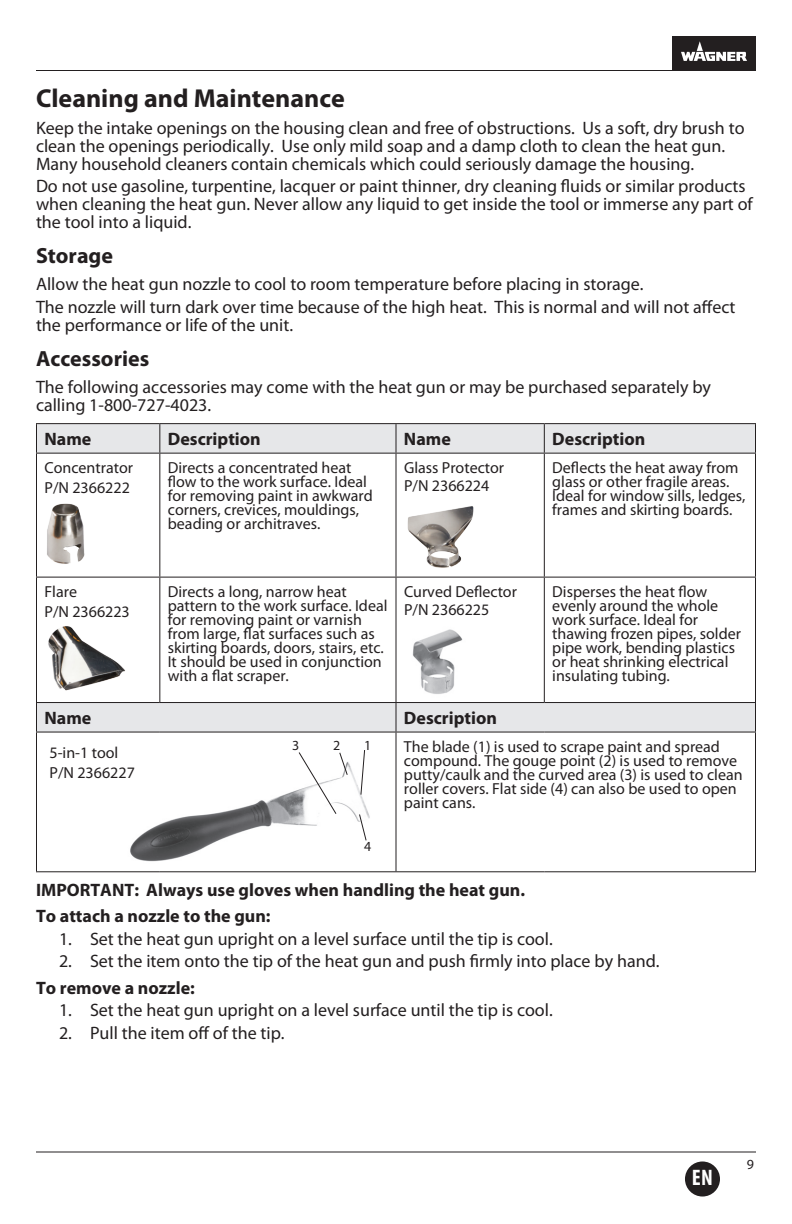
<style>
.page{position:relative;width:792px;height:1224px;background:#fff}
.page>*{position:absolute;margin:0;border:0;box-sizing:border-box;transform-origin:0 0}
.t1{font:700 26px "Myriad Pro";color:#231f20}
.t2{font:700 condensed 22.4px "Myriad Pro";color:#fff}
.t3{font:700 22px "Myriad Pro";color:#231f20}
.t4{font:18px/18px "Myriad Pro";color:#231f20}
.t5{font:700 18px/26.6px "Myriad Pro";color:#231f20}
.t6{font:16px/14px "Myriad Pro";color:#231f20}
.t7{font:14px "Myriad Pro";color:#231f20}
</style>
<div class="page">
<div style="left:672px;top:36px;width:84px;height:34px;background:#231f20"></div>
<svg style="left:681px;top:41px;width:66px;height:20px"></svg>
<hr style="left:36px;top:70px;width:720px;height:1px;background:#231f20">
<hr style="left:36px;top:1152px;width:720px;height:1px;background:#231f20">
<div style="left:685px;top:1161px;width:35px;height:36px;background:#231f20;border-radius:50%"></div>
<svg style="left:37px;top:424px;width:718px;height:308px"></svg>
<hr style="left:36px;top:423px;width:124px;height:1px;background:#231f20">
<svg style="left:36px;top:424px;width:1px;height:29px"></svg>
<hr style="left:396px;top:423px;width:148px;height:1px;background:#231f20">
<svg style="left:396px;top:424px;width:1px;height:29px"></svg>
<hr style="left:36px;top:453px;width:124px;height:1px;background:#231f20">
<hr style="left:396px;top:453px;width:148px;height:1px;background:#231f20">
<hr style="left:36px;top:702px;width:124px;height:1px;background:#231f20">
<svg style="left:36px;top:703px;width:1px;height:29px"></svg>
<hr style="left:160px;top:702px;width:236px;height:1px;background:#231f20">
<hr style="left:396px;top:702px;width:148px;height:1px;background:#231f20">
<svg style="left:396px;top:703px;width:1px;height:29px"></svg>
<hr style="left:544px;top:702px;width:212px;height:1px;background:#231f20">
<hr style="left:36px;top:732px;width:124px;height:1px;background:#231f20">
<hr style="left:160px;top:732px;width:236px;height:1px;background:#231f20">
<hr style="left:396px;top:732px;width:148px;height:1px;background:#231f20">
<hr style="left:544px;top:732px;width:212px;height:1px;background:#231f20">
<hr style="left:160px;top:423px;width:236px;height:1px;background:#231f20">
<svg style="left:159px;top:424px;width:1px;height:29px"></svg>
<hr style="left:544px;top:423px;width:212px;height:1px;background:#231f20">
<svg style="left:544px;top:424px;width:1px;height:29px"></svg>
<svg style="left:755px;top:424px;width:1px;height:29px"></svg>
<hr style="left:160px;top:453px;width:236px;height:1px;background:#231f20">
<hr style="left:544px;top:453px;width:212px;height:1px;background:#231f20">
<svg style="left:755px;top:703px;width:1px;height:29px"></svg>
<hr style="left:36px;top:454px;width:1px;height:123px;background:#231f20">
<hr style="left:159px;top:454px;width:1px;height:123px;background:#231f20">
<hr style="left:396px;top:454px;width:1px;height:123px;background:#231f20">
<hr style="left:544px;top:454px;width:1px;height:123px;background:#231f20">
<hr style="left:755px;top:454px;width:1px;height:123px;background:#231f20">
<hr style="left:36px;top:577px;width:124px;height:1px;background:#231f20">
<hr style="left:36px;top:578px;width:1px;height:124px;background:#231f20">
<hr style="left:160px;top:577px;width:236px;height:1px;background:#231f20">
<hr style="left:159px;top:578px;width:1px;height:124px;background:#231f20">
<hr style="left:396px;top:577px;width:148px;height:1px;background:#231f20">
<hr style="left:396px;top:578px;width:1px;height:124px;background:#231f20">
<hr style="left:544px;top:577px;width:212px;height:1px;background:#231f20">
<hr style="left:544px;top:578px;width:1px;height:124px;background:#231f20">
<hr style="left:755px;top:578px;width:1px;height:124px;background:#231f20">
<hr style="left:36px;top:733px;width:1px;height:138px;background:#231f20">
<hr style="left:396px;top:733px;width:1px;height:138px;background:#231f20">
<hr style="left:755px;top:733px;width:1px;height:138px;background:#231f20">
<hr style="left:36px;top:871px;width:124px;height:1px;background:#231f20">
<hr style="left:160px;top:871px;width:236px;height:1px;background:#231f20">
<hr style="left:396px;top:871px;width:148px;height:1px;background:#231f20">
<hr style="left:544px;top:871px;width:212px;height:1px;background:#231f20">
<img style="left:44px;top:498px;width:47px;height:71px">
<img style="left:404px;top:500px;width:73px;height:70px">
<img style="left:44px;top:622px;width:85px;height:73px">
<img style="left:404px;top:624px;width:66px;height:75px">
<img style="left:130px;top:762px;width:240px;height:100px">
<svg style="left:360px;top:750px;width:6px;height:46px"></svg>
<svg style="left:358px;top:813px;width:9px;height:29px"></svg>
<svg style="left:298px;top:752px;width:50px;height:63px"></svg>
<h1 class="t1" style="left:36px;top:81px;width:310px">Cleaning and Maintenance</h1>
<p class="t4" style="left:36px;top:119px;width:710px">Keep the intake openings on the housing clean and free of obstructions. Us a soft, dry brush to clean the openings periodically. Use only mild soap and a damp cloth to clean the heat gun.<br>Many household cleaners contain chemicals which could seriously damage the housing.</p>
<p class="t4" style="left:36px;top:177px;width:718px">Do not use gasoline, turpentine, lacquer or paint thinner, dry cleaning fluids or similar products when cleaning the heat gun. Never allow any liquid to get inside the tool or immerse any part of the tool into a liquid.</p>
<p class="t3" style="left:36px;top:242px;width:79px">Storage</p>
<p class="t4" style="left:36px;top:273px;width:701px;line-height:22.4px">Allow the heat gun nozzle to cool to room temperature before placing in storage.<br>The nozzle will turn dark over time because of the high heat. This is normal and will not affect</p>
<p class="t4" style="left:36px;top:315px;width:259px">the performance or life of the unit.</p>
<p class="t3" style="left:36px;top:344px;width:115px">Accessories</p>
<p class="t4" style="left:36px;top:378px;width:677px">The following accessories may come with the heat gun or may be purchased separately by calling 1-800-727-4023.</p>
<p class="t5" style="left:44px;top:425px;width:48px">Name</p>
<p class="t5" style="left:168px;top:425px;width:94px">Description</p>
<p class="t5" style="left:404px;top:425px;width:48px">Name</p>
<p class="t5" style="left:552px;top:425px;width:94px">Description</p>
<p class="t6" style="left:44px;top:457px;width:90px;line-height:20.4px">Concentrator<br>P/N 2366222</p>
<p class="t6" style="left:168px;top:461px;width:206px">Directs a concentrated heat flow to the work surface. Ideal for removing paint in awkward corners, crevices, mouldings, beading or architraves.</p>
<p class="t6" style="left:404px;top:458px;width:102px;line-height:18.4px">Glass Protector<br>P/N 2366224</p>
<p class="t6" style="left:552px;top:461px;width:195px">Deflects the heat away from glass or other fragile areas.<br>Ideal for window sills, ledges, frames and skirting boards.</p>
<p class="t6" style="left:44px;top:581px;width:87px;line-height:20.4px">Flare<br>P/N 2366223</p>
<p class="t6" style="left:168px;top:584px;width:221px">Directs a long, narrow heat pattern to the work surface. Ideal for removing paint or varnish from large, flat surfaces such as skirting boards, doors, stairs, etc.<br>It should be used in conjunction with a flat scraper.</p>
<p class="t6" style="left:404px;top:582px;width:114px;line-height:18.4px">Curved Deflector<br>P/N 2366225</p>
<p class="t6" style="left:552px;top:584px;width:190px">Disperses the heat flow evenly around the whole work surface. Ideal for thawing frozen pipes, solder pipe work, bending plastics or heat shrinking electrical insulating tubing.</p>
<p class="t5" style="left:44px;top:704px;width:48px">Name</p>
<p class="t5" style="left:404px;top:704px;width:94px">Description</p>
<p class="t7" style="left:364px;top:737px;width:9px">1</p>
<p class="t6" style="left:50px;top:742px;width:87px;line-height:20.4px">5-in-1 tool<br>P/N 2366227</p>
<p class="t6" style="left:404px;top:739px;width:340px">The blade (1) is used to scrape paint and spread compound. The gouge point (2) is used to remove putty/caulk and the curved area (3) is used to clean roller covers. Flat side (4) can also be used to open paint cans.</p>
<p class="t7" style="left:292px;top:737px;width:9px">3</p>
<p class="t7" style="left:333px;top:737px;width:9px">2</p>
<p class="t7" style="left:364px;top:838px;width:9px">4</p>
<p class="t5" style="left:36px;top:876px;width:491px">IMPORTANT: Always use gloves when handling the heat gun.<br>To attach a nozzle to the gun:</p>
<p class="t4" style="left:59px;top:929px;width:495px">1. Set the heat gun upright on a level surface until the tip is cool.</p>
<p class="t4" style="left:59px;top:952px;width:602px">2. Set the item onto the tip of the heat gun and push firmly into place by hand.</p>
<p class="t5" style="left:36px;top:974px;width:160px">To remove a nozzle:</p>
<p class="t4" style="left:59px;top:1001px;width:495px">1. Set the heat gun upright on a level surface until the tip is cool.</p>
<p class="t4" style="left:59px;top:1023px;width:227px">2. Pull the item off of the tip.</p>
<p class="t2" style="left:692px;top:1164px;width:23px">EN</p>
<p class="t7" style="left:747px;top:1156px;width:9px">9</p>
</div>
